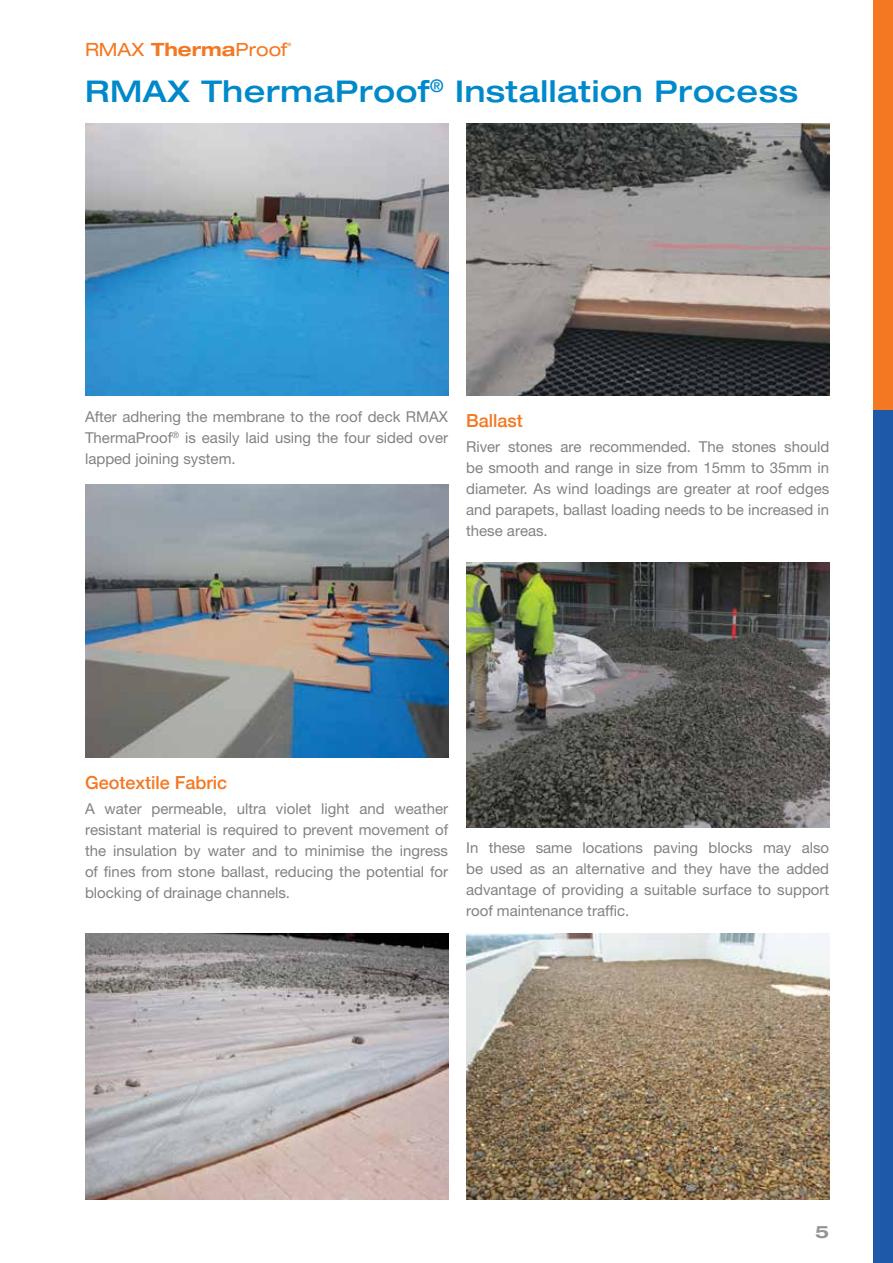
<style>
.page{position:relative;width:893px;height:1263px;background:#fff}
.page>*{position:absolute;margin:0;border:0;box-sizing:border-box;transform-origin:0 0}
.t1{font:500 expanded 30px "Helvetica Neue";letter-spacing:.02em;color:#0089ca}
.t2{font:expanded 18.3px "Helvetica Neue";color:#f47721}
.t3{font:500 18px "Helvetica Neue";color:#f47721}
.t4{font:700 expanded 17.1px "Helvetica Neue";color:#939598}
.t5{font:15px/21px "Helvetica Neue";color:#808285;text-align:justify}
.s1{font-weight:700}
</style>
<div class="page">
<div style="left:874px;top:410px;width:19px;height:853px;background:#1e58a8"></div>
<div style="left:874px;top:0;width:19px;height:410px;background:#f47721"></div>
<img style="left:85px;top:123px;width:363px;height:272px">
<img style="left:466px;top:123px;width:363px;height:272px">
<img style="left:85px;top:485px;width:363px;height:272px">
<img style="left:466px;top:562px;width:363px;height:266px">
<img style="left:85px;top:933px;width:363px;height:266px">
<img style="left:466px;top:933px;width:363px;height:266px">
<p class="t2" style="left:85px;top:38px;width:208px">RMAX <span class="s1">Therma</span>Proof<sup>®</sup></p>
<h1 class="t1" style="left:85px;top:73px;width:715px">RMAX ThermaProof<sup>®</sup> Installation Process</h1>
<p class="t5" style="left:85px;top:406px;width:365px">After adhering the membrane to the roof deck RMAX ThermaProof<sup>®</sup> is easily laid using the four sided over lapped joining system.</p>
<p class="t3" style="left:466px;top:406px;width:58px">Ballast</p>
<p class="t5" style="left:466px;top:436px;width:365px">River stones are recommended. The stones should be smooth and range in size from 15mm to 35mm in diameter. As wind loadings are greater at roof edges and parapets, ballast loading needs to be increased in these areas.</p>
<p class="t3" style="left:85px;top:768px;width:144px">Geotextile Fabric</p>
<p class="t5" style="left:85px;top:798px;width:365px">A water permeable, ultra violet light and weather resistant material is required to prevent movement of the insulation by water and to minimise the ingress of fines from stone ballast, reducing the potential for blocking of drainage channels.</p>
<p class="t5" style="left:466px;top:837px;width:365px">In these same locations paving blocks may also be used as an alternative and they have the added advantage of providing a suitable surface to support roof maintenance traffic.</p>
<p class="t4" style="left:815px;top:1221px;width:15px">5</p>
</div>
